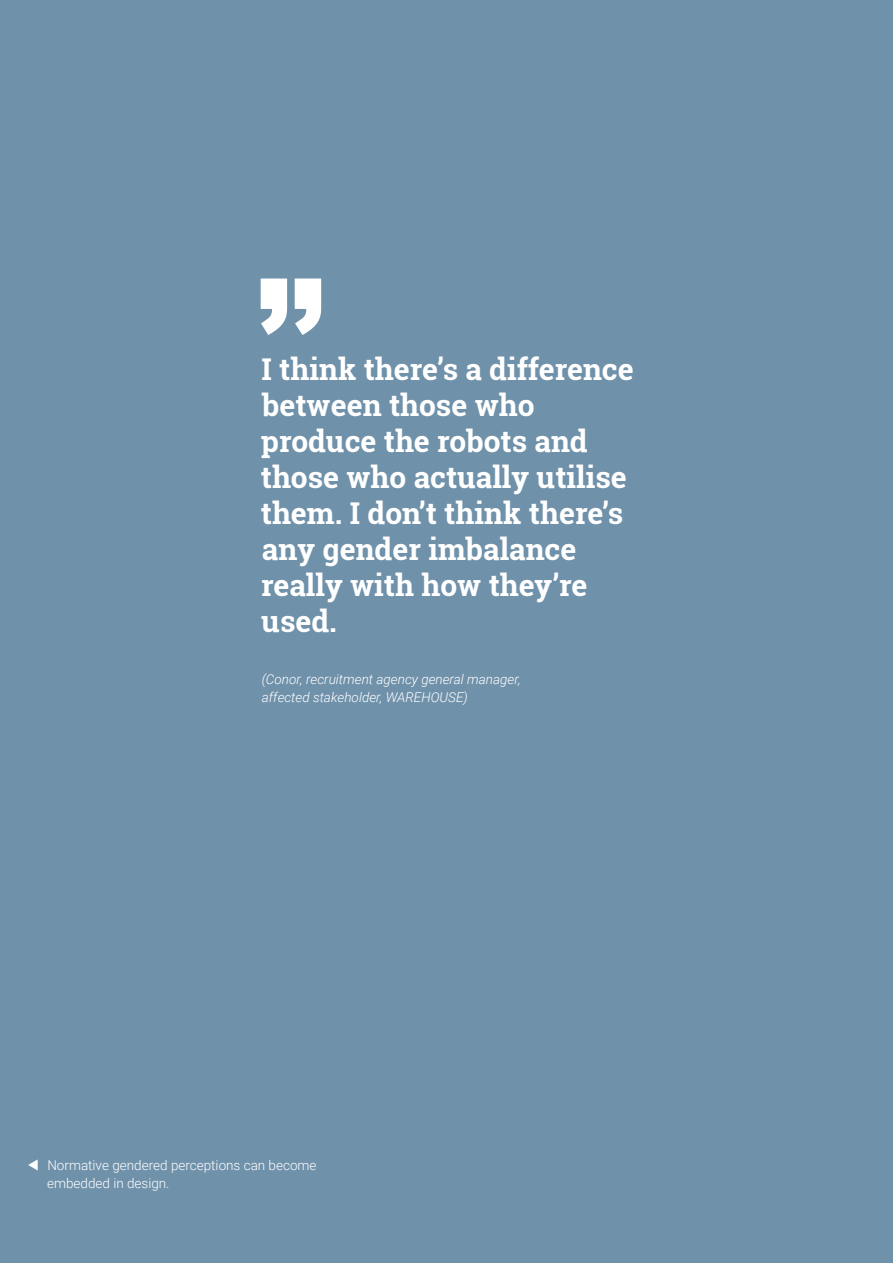
<style>
.page{position:relative;width:893px;height:1263px;background:#6f91aa}
.page>*{position:absolute;margin:0;border:0;box-sizing:border-box;transform-origin:0 0}
.t1{font:700 extra-condensed 180px "Antenna";color:#fff}
.t2{font:700 30px/36px "Roboto Slab";color:#fff}
.t3{font:italic 300 13.5px/18px "Roboto";color:#fff}
.t4{font:300 13.5px/18px "Roboto";color:#fff}
</style>
<div class="page">
<h1 class="t1" style="left:254px;top:230px;width:75px">”</h1>
<p class="t2" style="left:261px;top:351px;width:374px">I think there’s a difference between those who produce the robots and those who actually utilise them. I don’t think there’s any gender imbalance really with how they’re used.</p>
<p class="t3" style="left:262px;top:670px;width:260px">(Conor, recruitment agency general manager, affected stakeholder, WAREHOUSE)</p>
<p class="t4" style="left:47px;top:1156px;width:271px">Normative gendered perceptions can become embedded in design.</p>
</div>
